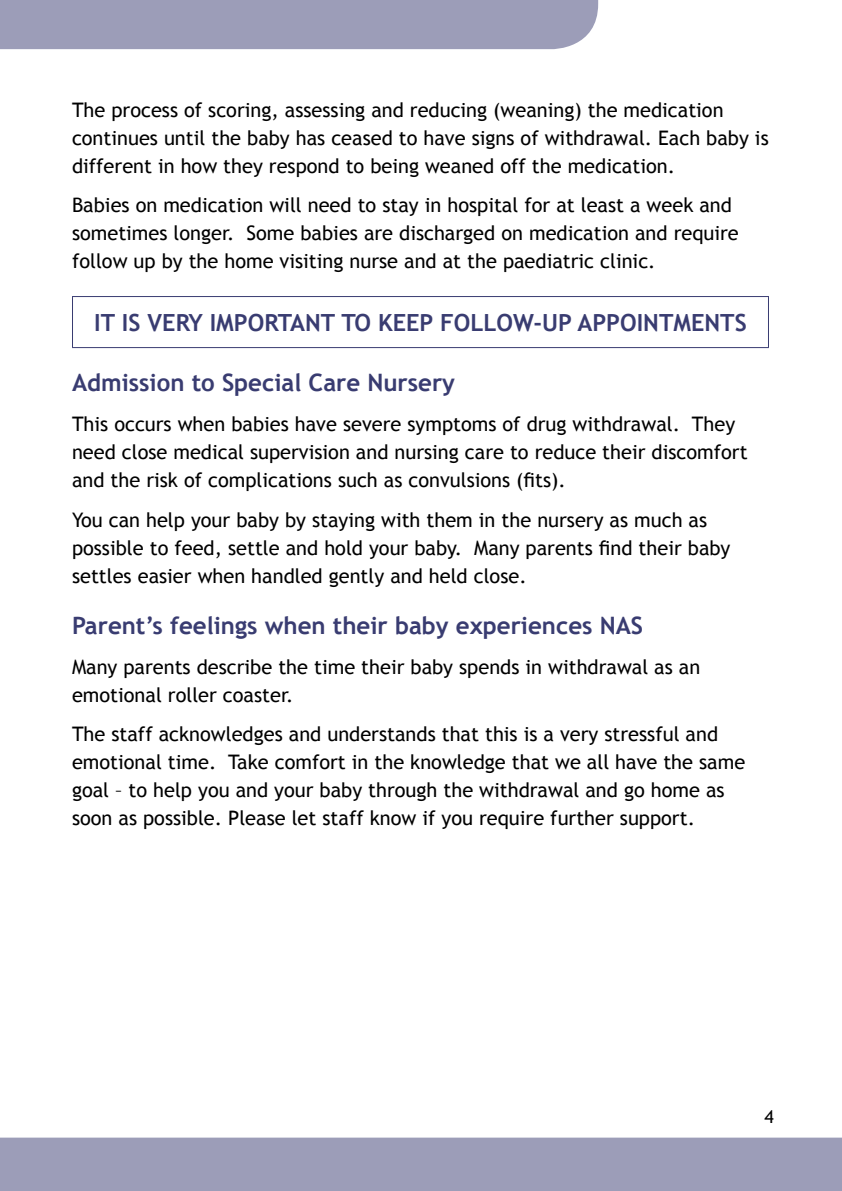
<style>
.page{position:relative;width:842px;height:1191px;background:#fff}
.page>*{position:absolute;margin:0;border:0;box-sizing:border-box;transform-origin:0 0}
.t1{font:700 24px "Trebuchet MS";color:#393c71}
.t2{font:700 23.6px "Trebuchet MS";color:#393c71}
.t3{font:20px/28px "Trebuchet MS";color:#000}
.t4{font:18px "Trebuchet MS";color:#000}
</style>
<div class="page">
<div style="left:0;top:0;width:598px;height:49px;background:#9c9db8"></div>
<div style="left:0;top:1137px;width:842px;height:54px;background:#9c9db8"></div>
<hr style="left:72px;top:296px;width:697px;height:1px;background:#393c71">
<hr style="left:72px;top:297px;width:1px;height:50px;background:#393c71">
<hr style="left:768px;top:297px;width:1px;height:50px;background:#393c71">
<hr style="left:72px;top:347px;width:697px;height:1px;background:#393c71">
<p class="t3" style="left:72px;top:96px;width:698px">The process of scoring, assessing and reducing (weaning) the medication continues until the baby has ceased to have signs of withdrawal. Each baby is different in how they respond to being weaned off the medication.</p>
<p class="t3" style="left:72px;top:191px;width:668px">Babies on medication will need to stay in hospital for at least a week and sometimes longer. Some babies are discharged on medication and require follow up by the home visiting nurse and at the paediatric clinic.</p>
<p class="t2" style="left:94px;top:308px;width:654px">IT IS VERY IMPORTANT TO KEEP FOLLOW-UP APPOINTMENTS</p>
<p class="t1" style="left:72px;top:368px;width:385px">Admission to Special Care Nursery</p>
<p class="t3" style="left:72px;top:410px;width:677px">This occurs when babies have severe symptoms of drug withdrawal. They need close medical supervision and nursing care to reduce their discomfort and the risk of complications such as convulsions (fits).</p>
<p class="t3" style="left:72px;top:506px;width:660px">You can help your baby by staying with them in the nursery as much as possible to feed, settle and hold your baby. Many parents find their baby settles easier when handled gently and held close.</p>
<p class="t1" style="left:72px;top:610px;width:573px">Parent’s feelings when their baby experiences NAS</p>
<p class="t3" style="left:72px;top:653px;width:630px">Many parents describe the time their baby spends in withdrawal as an emotional roller coaster.</p>
<p class="t3" style="left:72px;top:720px;width:675px">The staff acknowledges and understands that this is a very stressful and emotional time. Take comfort in the knowledge that we all have the same goal – to help you and your baby through the withdrawal and go home as soon as possible. Please let staff know if you require further support.</p>
<p class="t4" style="left:764px;top:1106px;width:11px">4</p>
</div>
